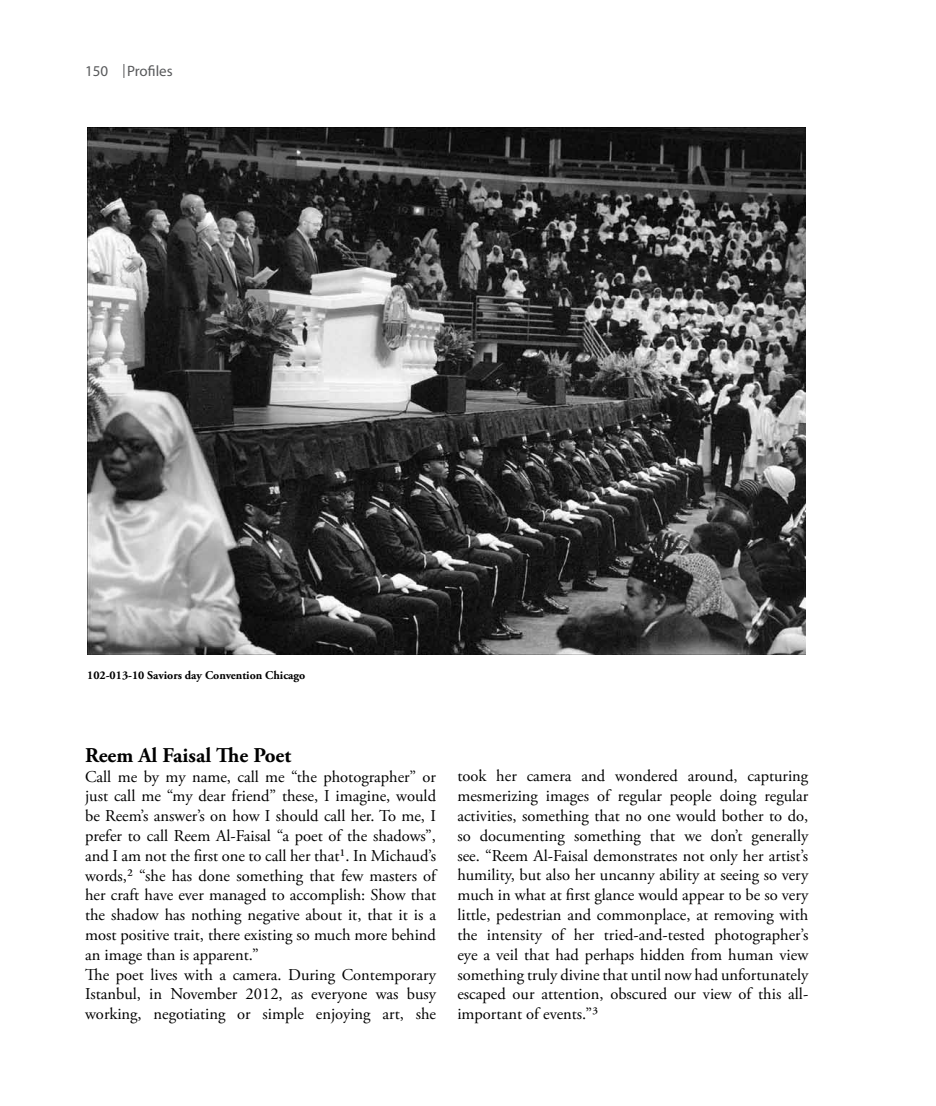
<style>
.page{position:relative;width:936px;height:1106px;background:#fff}
.page>*{position:absolute;margin:0;border:0;box-sizing:border-box;transform-origin:0 0}
.t1{font:700 21px "Adobe Garamond Pro";color:#000}
.t2{font:16.5px/19.8px "Adobe Garamond Pro";color:#000}
.t3{font:15px "Myriad Pro";color:#58595b}
.t4{font:700 11.85px "Adobe Garamond Pro";color:#000}
</style>
<div class="page">
<svg style="left:124px;top:64px;width:1px;height:14px"></svg>
<img style="left:88px;top:128px;width:717px;height:526px">
<p class="t3" style="left:85px;top:62px;width:25px">150</p>
<p class="t3" style="left:127px;top:62px;width:47px">Profiles</p>
<p class="t4" style="left:87px;top:668px;width:220px">102-013-10 Saviors day Convention Chicago</p>
<p class="t1" style="left:85px;top:743px;width:207px">Reem Al Faisal The Poet</p>
<p class="t2" style="left:85px;top:767px;width:352px">Call me by my name, call me “the photographer” or just call me “my dear friend” these, I imagine, would be Reem’s answer’s on how I should call her. To me, I prefer to call Reem Al-Faisal “a poet of the shadows”, and I am not the first one to call her that1. In Michaud’s words,2 “she has done something that few masters of her craft have ever managed to accomplish: Show that the shadow has nothing negative about it, that it is a most positive trait, there existing so much more behind an image than is apparent.”<br>The poet lives with a camera. During Contemporary Istanbul, in November 2012, as everyone was busy working, negotiating or simple enjoying art, she</p>
<p class="t2" style="left:457px;top:767px;width:352px;text-align:justify">took her camera and wondered around, capturing mesmerizing images of regular people doing regular activities, something that no one would bother to do, so documenting something that we don’t generally see. “Reem Al-Faisal demonstrates not only her artist’s humility, but also her uncanny ability at seeing so very much in what at first glance would appear to be so very little, pedestrian and commonplace, at removing with the intensity of her tried-and-tested photographer’s eye a veil that had perhaps hidden from human view something truly divine that until now had unfortunately escaped our attention, obscured our view of this all&shy;important of events.”3</p>
</div>
